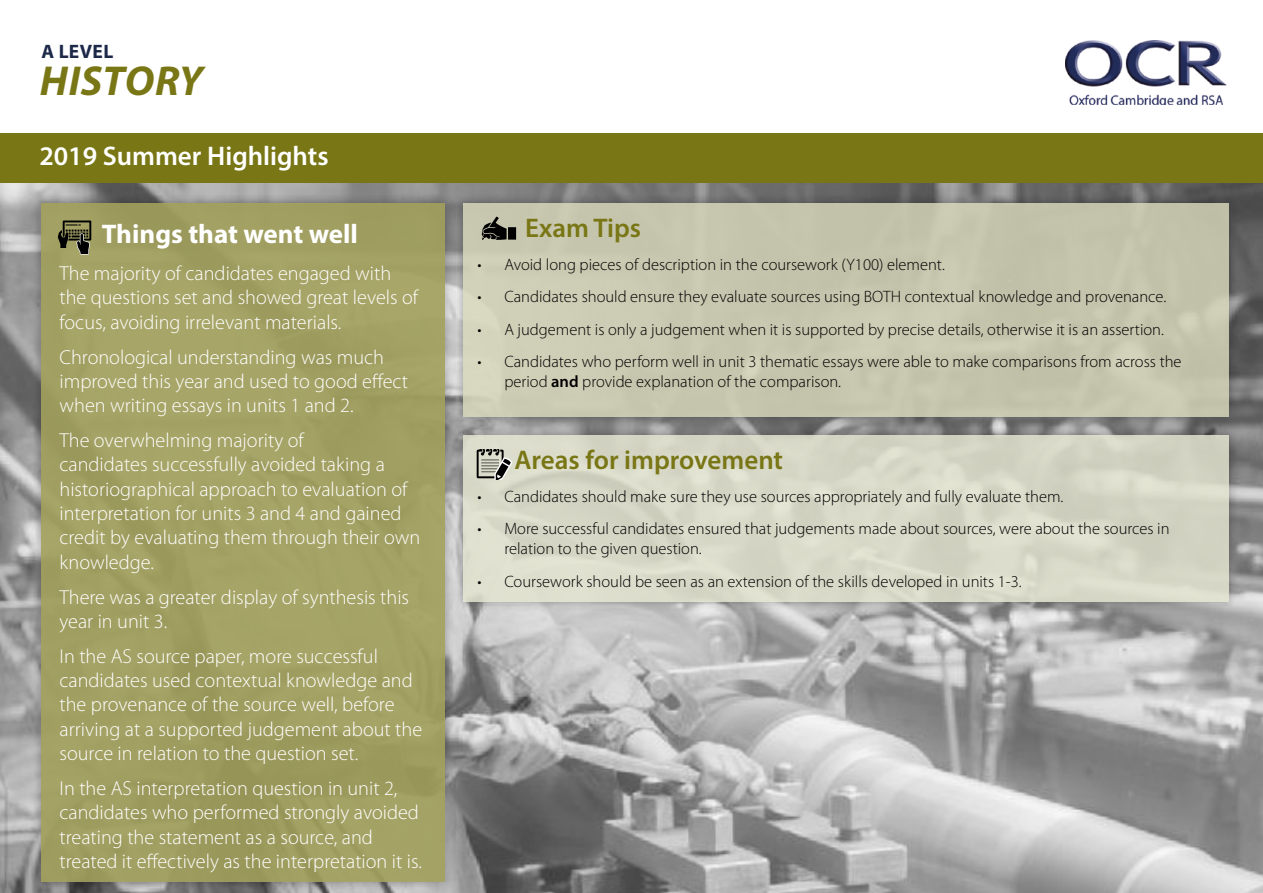
<style>
.page{position:relative;width:1263px;height:893px;background:#fff}
.page>*{position:absolute;margin:0;border:0;box-sizing:border-box;transform-origin:0 0}
.t1{font:italic 700 42px "Myriad Pro";letter-spacing:.01em;color:#797615}
.Heading{font:600 27px "Myriad Pro";color:#797615}
.Heading-2{font:600 27px "Myriad Pro";color:#fff}
.Heading-3{font:700 27px "Myriad Pro";color:#fff}
.Body{font:300 20.25px/24.3px "Myriad Pro";color:#fff}
.Heading-4{font:300 20.25px/24.3px "Myriad Pro";color:#fff}
.t2{font:700 19.5px "Myriad Pro";letter-spacing:.02em;color:#1d2948}
.t3{font:300 16.5px/19.8px "Myriad Pro";color:#000}
.s1{font-weight:600}
</style>
<div class="page">
<img style="left:0;top:183px;width:1263px;height:710px">
<img style="left:1065px;top:41px;width:162px;height:64px">
<div style="left:31px;top:193px;width:425px;height:699px;background:#000;opacity:.35"></div>
<div style="left:41px;top:203px;width:404px;height:679px;background:#a2a063"></div>
<div style="left:453px;top:193px;width:785px;height:233px;background:#000;opacity:.38"></div>
<div style="left:463px;top:203px;width:765px;height:214px;background:#c6c5ad"></div>
<div style="left:453px;top:425px;width:785px;height:186px;background:#000;opacity:.38"></div>
<div style="left:463px;top:436px;width:765px;height:166px;background:#d8d8c7"></div>
<div style="left:0;top:133px;width:1263px;height:50px;background:#797615"></div>
<svg style="left:481px;top:216px;width:36px;height:24px"></svg>
<svg style="left:476px;top:449px;width:37px;height:31px"></svg>
<svg style="left:57px;top:220px;width:35px;height:35px"></svg>
<p class="t2" style="left:42px;top:39px;width:73px">A LEVEL</p>
<p class="t1" style="left:40px;top:54px;width:165px">HISTORY</p>
<p class="Heading-2" style="left:39px;top:139px;width:291px">2019 Summer Highlights</p>
<p class="Heading-3" style="left:102px;top:216px;width:258px">Things that went well</p>
<p class="Heading-4" style="left:60px;top:261px;width:360px">The majority of candidates engaged with the questions set and showed great levels of focus, avoiding irrelevant materials.</p>
<p class="Body" style="left:60px;top:345px;width:350px">Chronological understanding was much improved this year and used to good effect when writing essays in units 1 and 2.</p>
<p class="Body" style="left:60px;top:429px;width:362px">The overwhelming majority of<br>candidates successfully avoided taking a historiographical approach to evaluation of interpretation for units 3 and 4 and gained credit by evaluating them through their own knowledge.</p>
<p class="Body" style="left:60px;top:585px;width:351px">There was a greater display of synthesis this year in unit 3.</p>
<p class="Body" style="left:60px;top:644px;width:364px">In the AS source paper, more successful candidates used contextual knowledge and the provenance of the source well, before arriving at a supported judgement about the source in relation to the question set.</p>
<p class="Body" style="left:60px;top:776px;width:364px">In the AS interpretation question in unit 2, candidates who performed strongly avoided treating the statement as a source, and treated it effectively as the interpretation it is.</p>
<p class="Heading" style="left:525px;top:211px;width:118px">Exam Tips</p>
<p class="t3" style="left:477px;top:254px;width:469px">• Avoid long pieces of description in the coursework (Y100) element.</p>
<p class="t3" style="left:477px;top:287px;width:690px">• Candidates should ensure they evaluate sources using BOTH contextual knowledge and provenance.</p>
<p class="t3" style="left:477px;top:320px;width:688px">• A judgement is only a judgement when it is supported by precise details, otherwise it is an assertion.</p>
<p class="t3" style="left:504px;top:352px;width:679px;text-indent:-27px">• Candidates who perform well in unit 3 thematic essays were able to make comparisons from across the period <span class="s1">and</span> provide explanation of the comparison.</p>
<p class="Heading" style="left:514px;top:443px;width:270px">Areas for improvement</p>
<p class="t3" style="left:477px;top:487px;width:588px">• Candidates should make sure they use sources appropriately and fully evaluate them.</p>
<p class="t3" style="left:504px;top:519px;width:667px;text-indent:-27px">• More successful candidates ensured that judgements made about sources, were about the sources in relation to the given question.</p>
<p class="t3" style="left:477px;top:572px;width:546px">• Coursework should be seen as an extension of the skills developed in units 1-3.</p>
</div>
